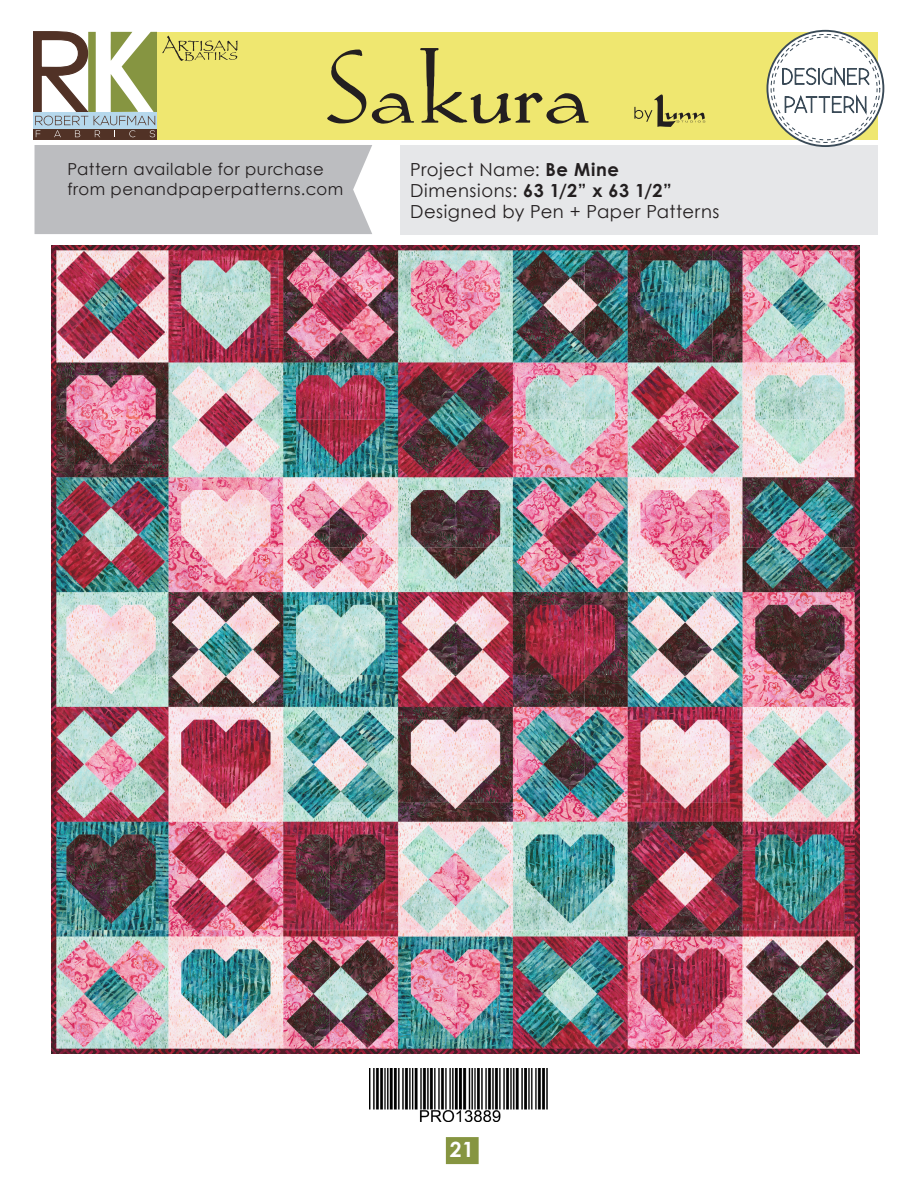
<style>
.page{position:relative;width:918px;height:1188px;background:#fff}
.page>*{position:absolute;margin:0;border:0;box-sizing:border-box;transform-origin:0 0}
.t1{font:700 21px "Century Gothic";color:#fff}
.t2{font:18px "Century Gothic";letter-spacing:.03em;color:#231f20}
.t3{font:700 18px "Century Gothic";color:#231f20}
.t4{font:16.5px/19.8px "Century Gothic";letter-spacing:.035em;color:#231f20}
.s1{font-weight:700}
.s2{font-weight:400}
</style>
<div class="page">
<div style="left:446px;top:1137px;width:33px;height:27px;background:#869541"></div>
<img style="left:369px;top:1068px;width:179px;height:54px">
<img style="left:51px;top:245px;width:809px;height:809px">
<div style="left:35px;top:145px;width:337px;height:89px;background:#bcbdc0"></div>
<div style="left:400px;top:145px;width:478px;height:89px;background:#e6e7e9"></div>
<div style="left:153px;top:32px;width:725px;height:107px;background:#efe770"></div>
<svg style="left:767px;top:31px;width:116px;height:115px"></svg>
<div style="left:767px;top:30px;width:117px;height:117px;border:2px solid #3a4a57;border-radius:50%"></div>
<svg style="left:771px;top:34px;width:109px;height:108px"></svg>
<div style="left:774px;top:37px;width:103px;height:103px;background:#fff;border-radius:50%"></div>
<svg style="left:782px;top:66px;width:88px;height:51px"></svg>
<svg style="left:34px;top:32px;width:203px;height:107px"></svg>
<svg style="left:327px;top:50px;width:39px;height:73px"></svg>
<svg style="left:372px;top:93px;width:42px;height:31px"></svg>
<svg style="left:420px;top:48px;width:169px;height:76px"></svg>
<svg style="left:634px;top:94px;width:71px;height:33px"></svg>
<p class="t4" style="left:67px;top:159px;width:278px">Pattern available for purchase from penandpaperpatterns.com</p>
<p class="t2" style="left:410px;top:157px;width:210px">Project Name: <span class="s1">Be Mine</span></p>
<p class="t3" style="left:410px;top:177px;width:263px"><span class="s2">Dimensions:</span> 63 1/2” x 63 1/2”</p>
<p class="t2" style="left:410px;top:199px;width:311px">Designed by Pen + Paper Patterns</p>
<p class="t1" style="left:450px;top:1134px;width:26px">21</p>
</div>
